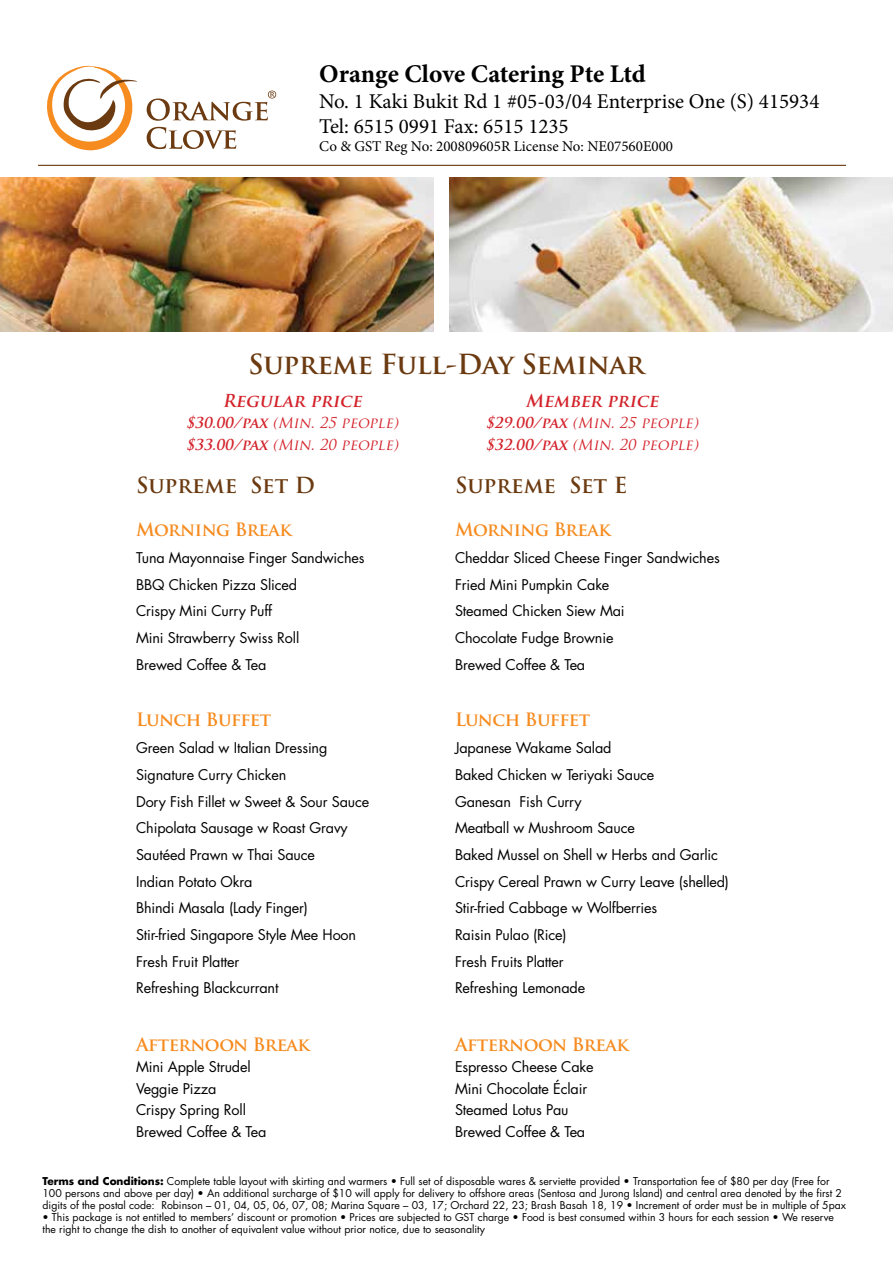
<style>
.page{position:relative;width:893px;height:1263px;background:#fff}
.page>*{position:absolute;margin:0;border:0;box-sizing:border-box;transform-origin:0 0}
.t1{font:700 27px "Trajan Pro";letter-spacing:-.01em;color:#6b3a10}
.t2{font:700 25.5px "Minion Pro";letter-spacing:-.005em;color:#000}
.t3{font:700 21.6px "Trajan Pro";color:#6b3a10}
.t4{font:21px/25.2px "Minion Pro";color:#000}
.t5{font:700 18px "Trajan Pro";letter-spacing:-.025em;color:#f68b1f}
.t6{font:700 18px "Trajan Pro";letter-spacing:-.045em;color:#f68b1f}
.t7{font:italic 700 17.4px "Trajan Pro";color:#d3222a}
.t8{font:15px "Minion Pro";color:#000}
.t9{font:italic 14.7px/21.6px "Trajan Pro";color:#d3222a}
.t10{font:14.4px/26.7px "Futura";letter-spacing:-.01em;color:#000}
.t11{font:10.5px/12px "Futura";color:#000}
.s1{font-weight:700}
</style>
<div class="page">
<svg style="left:147px;top:127px;width:89px;height:22px"></svg>
<svg style="left:147px;top:91px;width:129px;height:30px"></svg>
<svg style="left:47px;top:65px;width:91px;height:86px"></svg>
<hr style="left:38px;top:165px;width:808px;height:1px;background:#6b3a10">
<img style="left:0;top:178px;width:434px;height:154px">
<img style="left:449px;top:178px;width:444px;height:154px">
<h2 class="t2" style="left:319px;top:56px;width:328px">Orange Clove Catering Pte Ltd</h2>
<h3 class="t4" style="left:319px;top:88px;width:502px">No. 1 Kaki Bukit Rd 1 #05-03/04 Enterprise One (S) 415934<br>Tel: 6515 0991 Fax: 6515 1235</h3>
<p class="t8" style="left:319px;top:136px;width:356px">Co &amp; GST Reg No: 200809605R License No: NE07560E000</p>
<h1 class="t1" style="left:248px;top:348px;width:398px">Supreme Full-Day Seminar</h1>
<p class="t7" style="left:222px;top:389px;width:145px">Regular price</p>
<p class="t9" style="left:186px;top:412px;width:218px"><span class="s1">$30.00/pax</span> (Min. 25 people) <span class="s1">$33.00/pax</span> (Min. 20 people)</p>
<p class="t7" style="left:525px;top:389px;width:138px">Member price</p>
<p class="t9" style="left:485px;top:412px;width:218px"><span class="s1">$29.00/pax</span> (Min. 25 people) <span class="s1">$32.00/pax</span> (Min. 20 people)</p>
<h3 class="t3" style="left:136px;top:472px;width:180px">Supreme Set D</h3>
<p class="t5" style="left:136px;top:518px;width:157px">Morning Break</p>
<p class="t10" style="left:136px;top:544px;width:230px">Tuna Mayonnaise Finger Sandwiches<br>BBQ Chicken Pizza Sliced<br>Crispy Mini Curry Puff<br>Mini Strawberry Swiss Roll<br>Brewed Coffee &amp; Tea</p>
<p class="t6" style="left:136px;top:709px;width:137px">Lunch Buffet</p>
<p class="t10" style="left:136px;top:735px;width:235px">Green Salad w Italian Dressing<br>Signature Curry Chicken<br>Dory Fish Fillet w Sweet &amp; Sour Sauce<br>Chipolata Sausage w Roast Gravy<br>Sautéed Prawn w Thai Sauce<br>Indian Potato Okra<br>Bhindi Masala (Lady Finger)<br>Stir-fried Singapore Style Mee Hoon<br>Fresh Fruit Platter<br>Refreshing Blackcurrant</p>
<p class="t5" style="left:136px;top:1033px;width:175px">Afternoon Break</p>
<p class="t10" style="left:136px;top:1056px;width:132px;line-height:21.6px">Mini Apple Strudel<br>Veggie Pizza<br>Crispy Spring Roll<br>Brewed Coffee &amp; Tea</p>
<h3 class="t3" style="left:455px;top:472px;width:174px">Supreme Set E</h3>
<p class="t5" style="left:455px;top:518px;width:157px">Morning Break</p>
<p class="t10" style="left:455px;top:544px;width:266px">Cheddar Sliced Cheese Finger Sandwiches<br>Fried Mini Pumpkin Cake<br>Steamed Chicken Siew Mai<br>Chocolate Fudge Brownie<br>Brewed Coffee &amp; Tea</p>
<p class="t6" style="left:455px;top:709px;width:137px">Lunch Buffet</p>
<p class="t10" style="left:455px;top:735px;width:276px">Japanese Wakame Salad<br>Baked Chicken w Teriyaki Sauce<br>Ganesan Fish Curry<br>Meatball w Mushroom Sauce<br>Baked Mussel on Shell w Herbs and Garlic<br>Crispy Cereal Prawn w Curry Leave (shelled)<br>Stir-fried Cabbage w Wolfberries<br>Raisin Pulao (Rice)<br>Fresh Fruits Platter<br>Refreshing Lemonade</p>
<p class="t5" style="left:455px;top:1033px;width:175px">Afternoon Break</p>
<p class="t10" style="left:455px;top:1056px;width:140px;line-height:21.6px">Espresso Cheese Cake<br>Mini Chocolate Éclair<br>Steamed Lotus Pau<br>Brewed Coffee &amp; Tea</p>
<p class="t11" style="left:43px;top:1175px;width:805px"><span class="s1">Terms and Conditions:</span> Complete table layout with skirting and warmers • Full set of disposable wares &amp; serviette provided • Transportation fee of $80 per day (Free for<br>100 persons and above per day) • An additional surcharge of $10 will apply for delivery to offshore areas (Sentosa and Jurong Island) and central area denoted by the first 2 digits of the postal code: Robinson – 01, 04, 05, 06, 07, 08; Marina Square – 03, 17; Orchard 22, 23; Brash Basah 18, 19 • Increment of order must be in multiple of 5pax</p>
<p class="t11" style="left:43px;top:1211px;width:793px">• This package is not entitled to members’ discount or promotion • Prices are subjected to GST charge • Food is best consumed within 3 hours for each session • We reserve the right to change the dish to another of equivalent value without prior notice, due to seasonality</p>
</div>
